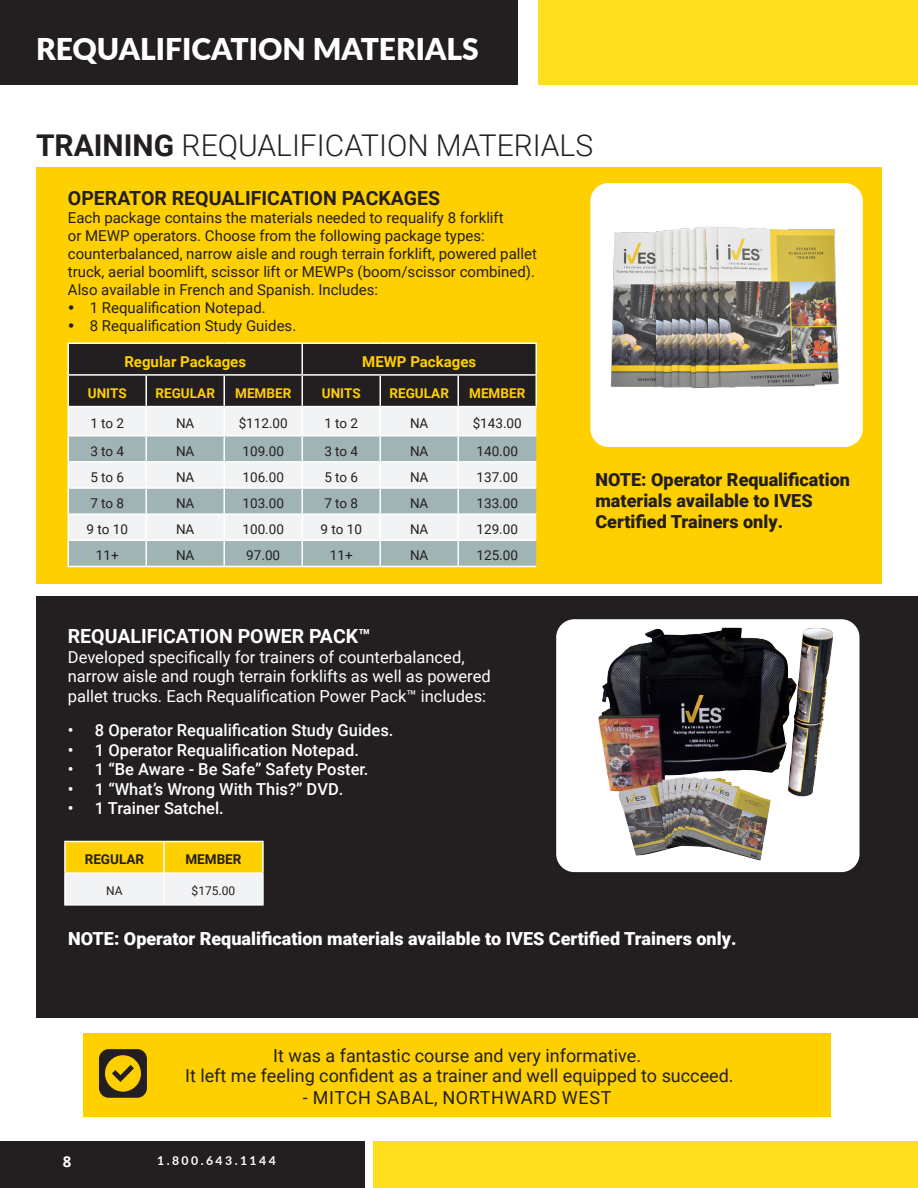
<style>
.page{position:relative;width:918px;height:1188px;background:#fff}
.page>*{position:absolute;margin:0;border:0;box-sizing:border-box;transform-origin:0 0}
.BODY{font:300 30px "Roboto";color:#231f20}
.BODY-2{font:900 30px "Lato";color:#fff}
.t1{font:700 19.5px "Roboto";color:#231f20}
.t2{font:700 19.5px "Roboto";color:#fff}
.t3{font:18px/19.5px "Roboto";color:#231f20;text-align:center}
.t4{font:900 18px/21px "Roboto";color:#231f20}
.t5{font:900 18px "Roboto";color:#fff}
.t6{font:18px "Roboto";letter-spacing:.035em;color:#231f20}
.t7{font:16.5px/19.5px "Roboto";color:#fff}
.t8{font:500 16.5px "Roboto";color:#fff}
.t9{font:15px/18px "Roboto";color:#231f20}
.t10{font:700 15px "Roboto";color:#ffd000}
.t11{font:700 15px "Open Sans";color:#fff}
.t12{font:13.5px "Roboto";color:#231f20}
.t13{font:700 13.5px "Roboto";color:#ffd000}
.t14{font:700 13.5px "Roboto";color:#231f20}
.t15{font:700 12.3px "Lato";letter-spacing:.2em;color:#fff}
.t16{font:12px "Roboto";color:#231f20}
.s1{font-weight:700}
</style>
<div class="page">
<div style="left:0;top:0;width:518px;height:85px;background:#231f20"></div>
<div style="left:0;top:1142px;width:365px;height:46px;background:#231f20"></div>
<div style="left:538px;top:0;width:380px;height:85px;background:#ffdd1f"></div>
<div style="left:374px;top:1142px;width:544px;height:46px;background:#ffdd1f"></div>
<div style="left:36px;top:597px;width:882px;height:421px;background:#231f20"></div>
<div style="left:556px;top:619px;width:303px;height:253px;background:#fff;border-radius:18px"></div>
<div style="left:36px;top:167px;width:846px;height:417px;background:#ffd000"></div>
<div style="left:83px;top:1033px;width:748px;height:84px;background:#ffd000"></div>
<svg style="left:99px;top:1049px;width:48px;height:49px"></svg>
<img style="left:598px;top:627px;width:235px;height:234px">
<svg style="left:66px;top:842px;width:196px;height:62px;background:#f8e17b"></svg>
<hr style="left:164px;top:841px;width:100px;height:1px;background:#fff">
<hr style="left:164px;top:872px;width:100px;height:2px;background:#fff">
<hr style="left:164px;top:904px;width:100px;height:2px;background:#fff">
<hr style="left:64px;top:841px;width:100px;height:1px;background:#fff">
<hr style="left:64px;top:842px;width:2px;height:30px;background:#fff">
<hr style="left:163px;top:842px;width:2px;height:30px;background:#fff">
<hr style="left:262px;top:842px;width:2px;height:30px;background:#fff">
<hr style="left:64px;top:872px;width:100px;height:2px;background:#fff">
<hr style="left:64px;top:874px;width:2px;height:30px;background:#fff">
<hr style="left:163px;top:874px;width:2px;height:30px;background:#fff">
<hr style="left:262px;top:874px;width:2px;height:30px;background:#fff">
<hr style="left:64px;top:904px;width:100px;height:2px;background:#fff">
<hr style="left:302px;top:342px;width:78px;height:2px;background:#fff">
<hr style="left:380px;top:342px;width:78px;height:2px;background:#fff">
<hr style="left:458px;top:342px;width:79px;height:2px;background:#fff">
<hr style="left:536px;top:344px;width:1px;height:30px;background:#fff">
<hr style="left:458px;top:374px;width:79px;height:2px;background:#fff">
<hr style="left:536px;top:376px;width:1px;height:30px;background:#fff">
<hr style="left:458px;top:406px;width:79px;height:1px;background:#fff">
<hr style="left:146px;top:566px;width:78px;height:1px;background:#fff">
<hr style="left:224px;top:566px;width:78px;height:1px;background:#fff">
<hr style="left:302px;top:566px;width:78px;height:1px;background:#fff">
<hr style="left:380px;top:566px;width:78px;height:1px;background:#fff">
<hr style="left:458px;top:566px;width:78px;height:1px;background:#fff">
<hr style="left:68px;top:342px;width:78px;height:2px;background:#fff">
<hr style="left:146px;top:342px;width:78px;height:2px;background:#fff">
<hr style="left:224px;top:342px;width:78px;height:2px;background:#fff">
<hr style="left:68px;top:566px;width:78px;height:1px;background:#fff">
<svg style="left:68px;top:343px;width:468px;height:223px;background:#9fa5a6"></svg>
<hr style="left:146px;top:513px;width:78px;height:2px;background:#fff">
<hr style="left:224px;top:513px;width:78px;height:2px;background:#fff">
<hr style="left:302px;top:513px;width:78px;height:2px;background:#fff">
<hr style="left:380px;top:513px;width:78px;height:2px;background:#fff">
<hr style="left:458px;top:513px;width:78px;height:2px;background:#fff">
<hr style="left:68px;top:540px;width:78px;height:1px;background:#fff">
<hr style="left:146px;top:540px;width:78px;height:1px;background:#fff">
<hr style="left:224px;top:540px;width:78px;height:1px;background:#fff">
<hr style="left:302px;top:540px;width:78px;height:1px;background:#fff">
<hr style="left:380px;top:540px;width:78px;height:1px;background:#fff">
<hr style="left:458px;top:540px;width:78px;height:1px;background:#fff">
<div style="left:590px;top:183px;width:273px;height:264px;background:#fff;border-radius:18px"></div>
<img style="left:610px;top:226px;width:229px;height:163px">
<p class="BODY-2" style="left:36px;top:27px;width:444px">REQUALIFICATION MATERIALS</p>
<p class="BODY" style="left:36px;top:124px;width:559px"><span class="s1">TRAINING</span> REQUALIFICATION MATERIALS</p>
<p class="t1" style="left:68px;top:185px;width:374px">OPERATOR REQUALIFICATION PACKAGES</p>
<p class="t9" style="left:68px;top:208px;width:471px">Each package contains the materials needed to requalify 8 forklift<br>or MEWP operators. Choose from the following package types: counterbalanced, narrow aisle and rough terrain forklift, powered pallet truck, aerial boomlift, scissor lift or MEWPs (boom/scissor combined).<br>Also available in French and Spanish. Includes:</p>
<p class="t9" style="left:68px;top:298px;width:199px">• 1 Requalification Notepad.</p>
<p class="t9" style="left:68px;top:316px;width:230px">• 8 Requalification Study Guides.</p>
<p class="t10" style="left:124px;top:351px;width:123px">Regular Packages</p>
<p class="t10" style="left:362px;top:351px;width:115px">MEWP Packages</p>
<p class="t13" style="left:88px;top:384px;width:40px">UNITS</p>
<p class="t13" style="left:156px;top:384px;width:61px">REGULAR</p>
<p class="t13" style="left:235px;top:384px;width:58px">MEMBER</p>
<p class="t13" style="left:322px;top:384px;width:40px">UNITS</p>
<p class="t13" style="left:390px;top:384px;width:61px">REGULAR</p>
<p class="t13" style="left:469px;top:384px;width:58px">MEMBER</p>
<p class="t12" style="left:90px;top:414px;width:35px">1 to 2</p>
<p class="t12" style="left:176px;top:414px;width:20px">NA</p>
<p class="t12" style="left:239px;top:414px;width:51px">$112.00</p>
<p class="t12" style="left:324px;top:414px;width:35px">1 to 2</p>
<p class="t12" style="left:410px;top:414px;width:20px">NA</p>
<p class="t12" style="left:473px;top:414px;width:51px">$143.00</p>
<p class="t12" style="left:90px;top:442px;width:35px">3 to 4</p>
<p class="t12" style="left:176px;top:442px;width:20px">NA</p>
<p class="t12" style="left:243px;top:442px;width:43px">109.00</p>
<p class="t12" style="left:324px;top:442px;width:35px">3 to 4</p>
<p class="t12" style="left:410px;top:442px;width:20px">NA</p>
<p class="t12" style="left:477px;top:442px;width:43px">140.00</p>
<p class="t12" style="left:90px;top:468px;width:35px">5 to 6</p>
<p class="t12" style="left:176px;top:468px;width:20px">NA</p>
<p class="t12" style="left:243px;top:468px;width:43px">106.00</p>
<p class="t12" style="left:324px;top:468px;width:35px">5 to 6</p>
<p class="t12" style="left:410px;top:468px;width:20px">NA</p>
<p class="t12" style="left:477px;top:468px;width:43px">137.00</p>
<p class="t12" style="left:90px;top:494px;width:35px">7 to 8</p>
<p class="t12" style="left:176px;top:494px;width:20px">NA</p>
<p class="t12" style="left:243px;top:494px;width:43px">103.00</p>
<p class="t12" style="left:324px;top:494px;width:35px">7 to 8</p>
<p class="t12" style="left:410px;top:494px;width:20px">NA</p>
<p class="t12" style="left:477px;top:494px;width:43px">133.00</p>
<p class="t12" style="left:87px;top:520px;width:43px">9 to 10</p>
<p class="t12" style="left:176px;top:520px;width:20px">NA</p>
<p class="t12" style="left:243px;top:520px;width:43px">100.00</p>
<p class="t12" style="left:321px;top:520px;width:43px">9 to 10</p>
<p class="t12" style="left:410px;top:520px;width:20px">NA</p>
<p class="t12" style="left:477px;top:520px;width:43px">129.00</p>
<p class="t12" style="left:96px;top:546px;width:24px">11+</p>
<p class="t12" style="left:176px;top:546px;width:20px">NA</p>
<p class="t12" style="left:246px;top:546px;width:35px">97.00</p>
<p class="t12" style="left:330px;top:546px;width:24px">11+</p>
<p class="t12" style="left:410px;top:546px;width:20px">NA</p>
<p class="t12" style="left:477px;top:546px;width:43px">125.00</p>
<p class="t2" style="left:68px;top:623px;width:304px">REQUALIFICATION POWER PACK™</p>
<p class="t7" style="left:68px;top:646px;width:424px">Developed specifically for trainers of counterbalanced, narrow aisle and rough terrain forklifts as well as powered pallet trucks. Each Requalification Power Pack™ includes:</p>
<p class="t8" style="left:68px;top:719px;width:327px">• 8 Operator Requalification Study Guides.</p>
<p class="t8" style="left:68px;top:738px;width:293px">• 1 Operator Requalification Notepad.</p>
<p class="t8" style="left:68px;top:758px;width:302px">• 1 “Be Aware - Be Safe” Safety Poster.</p>
<p class="t8" style="left:68px;top:777px;width:277px">• 1 “What’s Wrong With This?” DVD.</p>
<p class="t8" style="left:68px;top:797px;width:157px">• 1 Trainer Satchel.</p>
<p class="t4" style="left:596px;top:468px;width:256px">NOTE: Operator Requalification materials available to IVES<br>Certified Trainers only.</p>
<p class="t14" style="left:85px;top:850px;width:61px">REGULAR</p>
<p class="t14" style="left:185px;top:850px;width:58px">MEMBER</p>
<p class="t16" style="left:106px;top:883px;width:18px">NA</p>
<p class="t16" style="left:192px;top:883px;width:45px">$175.00</p>
<p class="t5" style="left:68px;top:926px;width:670px">NOTE: Operator Requalification materials available to IVES Certified Trainers only.</p>
<p class="t3" style="left:185px;top:1045px;width:550px">It was a fantastic course and very informative.<br>It left me feeling confident as a trainer and well equipped to succeed.</p>
<p class="t6" style="left:303px;top:1085px;width:310px">- MITCH SABAL, NORTHWARD WEST</p>
<p class="t11" style="left:63px;top:1151px;width:10px">8</p>
<p class="t15" style="left:157px;top:1152px;width:120px">1.800.643.1144</p>
</div>
